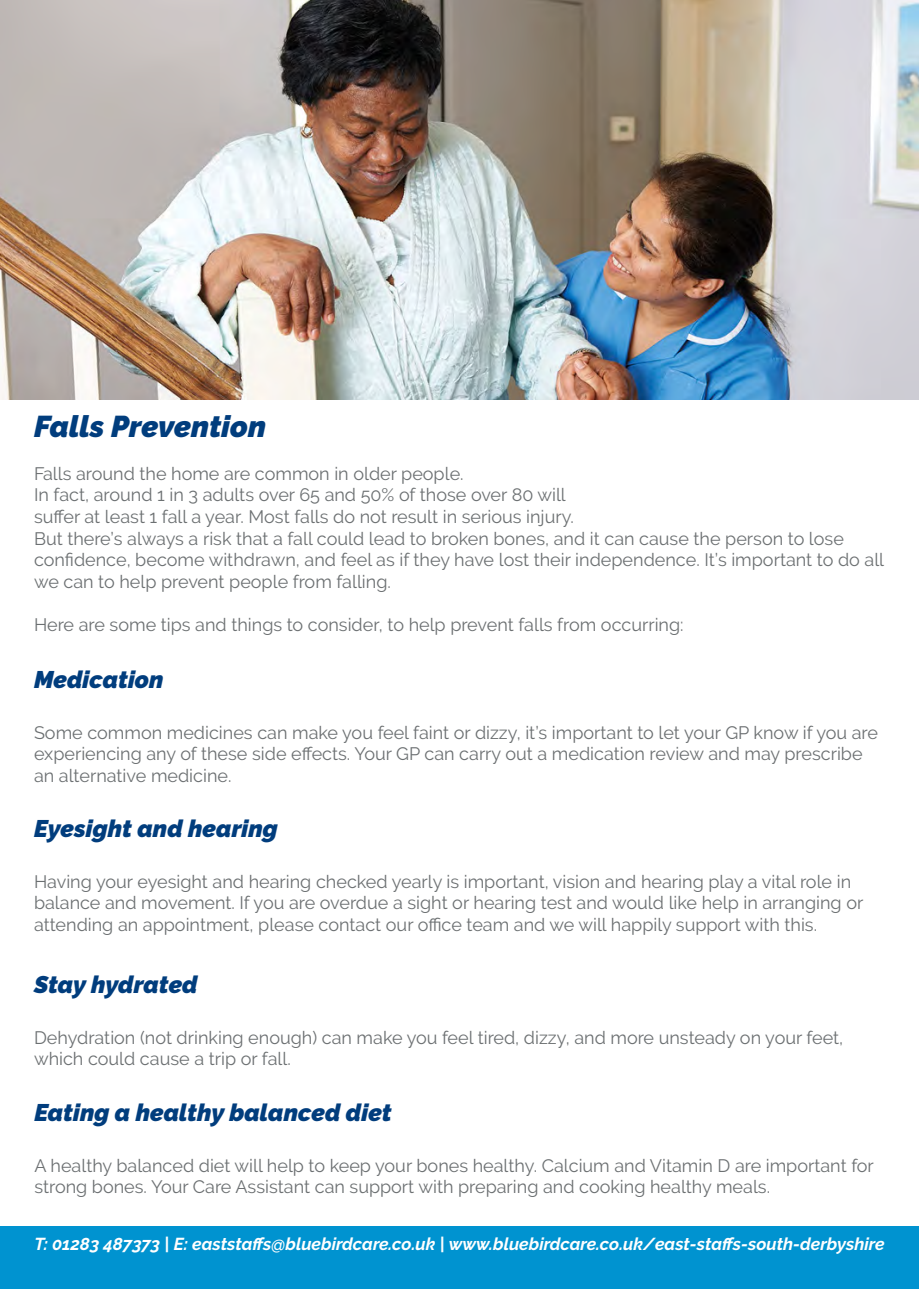
<style>
.page{position:relative;width:919px;height:1289px;background:#fff}
.page>*{position:absolute;margin:0;border:0;box-sizing:border-box;transform-origin:0 0}
.t1{font:italic 900 30px "Raleway";color:#013d7d}
.t2{font:italic 900 24px "Raleway";color:#013d7d}
.t3{font:18px/21.6px "Raleway";color:#6c7072}
.t4{font:italic 700 17.25px "Raleway";color:#fff}
</style>
<div class="page">
<img style="left:0;top:0;width:918px;height:400px">
<div style="left:0;top:1226px;width:918px;height:62px;background:#0093d0"></div>
<p class="t1" style="left:34px;top:408px;width:233px">Falls Prevention</p>
<p class="t3" style="left:34px;top:462px;width:431px">Falls around the home are common in older people.</p>
<p class="t3" style="left:34px;top:484px;width:533px">In fact, around 1 in 3 adults over 65 and 50% of those over 80 will</p>
<p class="t3" style="left:34px;top:506px;width:541px">suffer at least 1 fall a year. Most falls do not result in serious injury.</p>
<p class="t3" style="left:34px;top:527px;width:851px">But there’s always a risk that a fall could lead to broken bones, and it can cause the person to lose confidence, become withdrawn, and feel as if they have lost their independence. It’s important to do all we can to help prevent people from falling.</p>
<p class="t3" style="left:34px;top:614px;width:651px">Here are some tips and things to consider, to help prevent falls from occurring:</p>
<p class="t2" style="left:34px;top:665px;width:131px">Medication</p>
<p class="t3" style="left:34px;top:721px;width:845px">Some common medicines can make you feel faint or dizzy, it’s important to let your GP know if you are experiencing any of these side effects. Your GP can carry out a medication review and may prescribe an alternative medicine.</p>
<p class="t2" style="left:34px;top:815px;width:245px">Eyesight and hearing</p>
<p class="t3" style="left:34px;top:870px;width:818px">Having your eyesight and hearing checked yearly is important, vision and hearing play a vital role in</p>
<p class="t3" style="left:34px;top:892px;width:830px">balance and movement. If you are overdue a sight or hearing test and would like help in arranging or</p>
<p class="t3" style="left:34px;top:913px;width:784px">attending an appointment, please contact our office team and we will happily support with this.</p>
<p class="t2" style="left:34px;top:970px;width:165px">Stay hydrated</p>
<p class="t3" style="left:34px;top:1026px;width:810px">Dehydration (not drinking enough) can make you feel tired, dizzy, and more unsteady on your feet,</p>
<p class="t3" style="left:34px;top:1047px;width:258px">which could cause a trip or fall.</p>
<p class="t2" style="left:34px;top:1098px;width:359px">Eating a healthy balanced diet</p>
<p class="t3" style="left:34px;top:1154px;width:841px">A healthy balanced diet will help to keep your bones healthy. Calcium and Vitamin D are important for strong bones. Your Care Assistant can support with preparing and cooking healthy meals.</p>
<p class="t4" style="left:34px;top:1233px;width:851px">T: 01283 487373 | E: eaststaffs@bluebirdcare.co.uk | www.bluebirdcare.co.uk/east-staffs-south-derbyshire</p>
</div>
